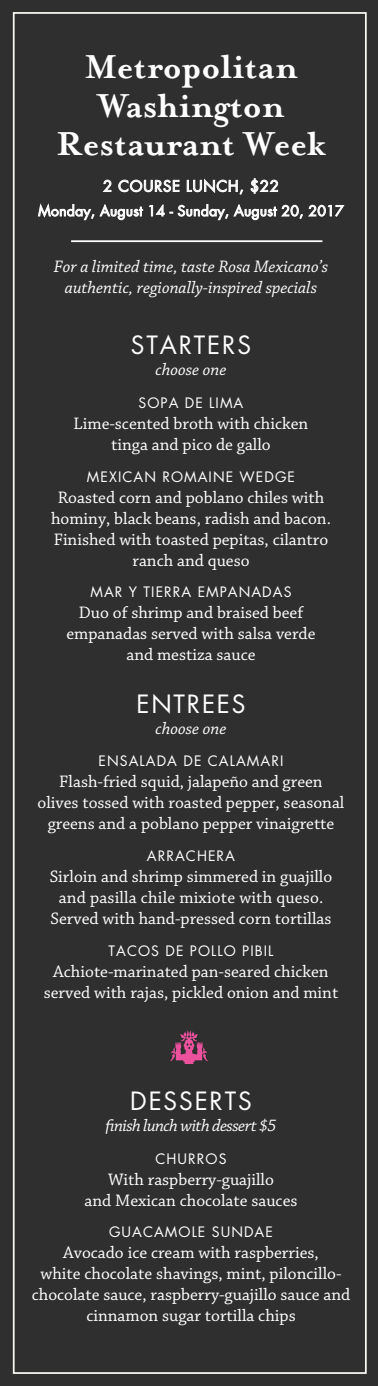
<style>
.page{position:relative;width:378px;height:1386px;background:#2e2f2e}
.page>*{position:absolute;margin:0;border:0;box-sizing:border-box;transform-origin:0 0}
.t1{font:700 38.5px/38.5px "Mrs Eaves";color:#fff;text-align:center}
.subheader{font:24.5px "Futura Std";letter-spacing:.075em;color:#fff}
.body_copy{font:17.5px/21px "Chaparral Pro";color:#fff;text-align:center}
.body_copy-2{font:italic 17.5px/21px "Chaparral Pro";color:#fff;text-align:center}
.subheader-2{font:17.5px/21px "Chaparral Pro";color:#fff;text-align:center}
.body_copy-3{font:italic 17.5px "Chaparral Pro";letter-spacing:-.03em;color:#fff}
.t2{font:14.88px "Futura Std";letter-spacing:.05em;color:#fff}
.subheader-3{font:14px "Futura Std";letter-spacing:.075em;color:#fff}
.subheader-4{font:14px "Futura Std";letter-spacing:.02em;color:#fff}
</style>
<div class="page">
<div style="left:13px;top:12px;width:354px;height:1362px;border:2px solid #fbf8f3"></div>
<svg style="left:102px;top:179px;width:10px;height:13px"></svg>
<svg style="left:118px;top:179px;width:62px;height:14px"></svg>
<svg style="left:186px;top:178px;width:58px;height:17px"></svg>
<svg style="left:250px;top:178px;width:29px;height:16px"></svg>
<svg style="left:38px;top:203px;width:105px;height:17px"></svg>
<svg style="left:149px;top:204px;width:196px;height:16px"></svg>
<svg style="left:170px;top:1031px;width:38px;height:32px"></svg>
<hr style="left:71px;top:240px;width:251px;height:2px;background:#fff">
<p class="t1" style="left:57px;top:48px;width:270px">Metropolitan<br>Washington<br>Restaurant Week</p>
<p class="t2" style="left:103px;top:177px;width:177px">2 COURSE LUNCH, $22</p>
<p class="subheader-4" style="left:38px;top:202px;width:307px">Monday, August 14 - Sunday, August 20, 2017</p>
<p class="body_copy-2" style="left:54px;top:257px;width:276px">For a limited time, taste Rosa Mexicano’s authentic, regionally-inspired specials</p>
<p class="subheader" style="left:131px;top:330px;width:122px">STARTERS</p>
<p class="body_copy-2" style="left:156px;top:360px;width:72px">choose one</p>
<p class="subheader-3" style="left:139px;top:394px;width:106px">SOPA DE LIMA</p>
<p class="body_copy" style="left:74px;top:414px;width:236px">Lime-scented broth with chicken tinga and pico de gallo</p>
<p class="subheader-3" style="left:87px;top:468px;width:210px">MEXICAN ROMAINE WEDGE</p>
<p class="body_copy" style="left:51px;top:487px;width:281px">Roasted corn and poblano chiles with hominy, black beans, radish and bacon.<br>Finished with toasted pepitas, cilantro ranch and queso</p>
<p class="subheader-3" style="left:91px;top:583px;width:202px">MAR Y TIERRA EMPANADAS</p>
<p class="subheader-2" style="left:66px;top:603px;width:251px">Duo of shrimp and braised beef empanadas served with salsa verde and mestiza sauce</p>
<p class="subheader" style="left:136px;top:688px;width:111px">ENTREES</p>
<p class="body_copy-2" style="left:156px;top:718px;width:72px">choose one</p>
<p class="subheader-3" style="left:99px;top:752px;width:186px">ENSALADA DE CALAMARI</p>
<p class="body_copy" style="left:38px;top:772px;width:308px">Flash-fried squid, jalapeño and green olives tossed with roasted pepper, seasonal greens and a poblano pepper vinaigrette</p>
<p class="subheader-3" style="left:147px;top:847px;width:90px">ARRACHERA</p>
<p class="body_copy" style="left:50px;top:867px;width:284px">Sirloin and shrimp simmered in guajillo and pasilla chile mixiote with queso.<br>Served with hand-pressed corn tortillas</p>
<p class="subheader-3" style="left:109px;top:942px;width:166px">TACOS DE POLLO PIBIL</p>
<p class="body_copy" style="left:44px;top:962px;width:296px">Achiote-marinated pan-seared chicken served with rajas, pickled onion and mint</p>
<p class="subheader" style="left:130px;top:1085px;width:123px">DESSERTS</p>
<p class="body_copy-3" style="left:105px;top:1116px;width:173px">finish lunch with dessert $5</p>
<p class="subheader-3" style="left:156px;top:1149px;width:72px">CHURROS</p>
<p class="body_copy" style="left:85px;top:1169px;width:214px">With raspberry-guajillo<br>and Mexican chocolate sauces</p>
<p class="subheader-3" style="left:109px;top:1223px;width:165px">GUACAMOLE SUNDAE</p>
<p class="body_copy" style="left:32px;top:1243px;width:320px">Avocado ice cream with raspberries,<br>white chocolate shavings, mint, piloncillo&shy;chocolate sauce, raspberry-guajillo sauce and cinnamon sugar tortilla chips</p>
</div>
